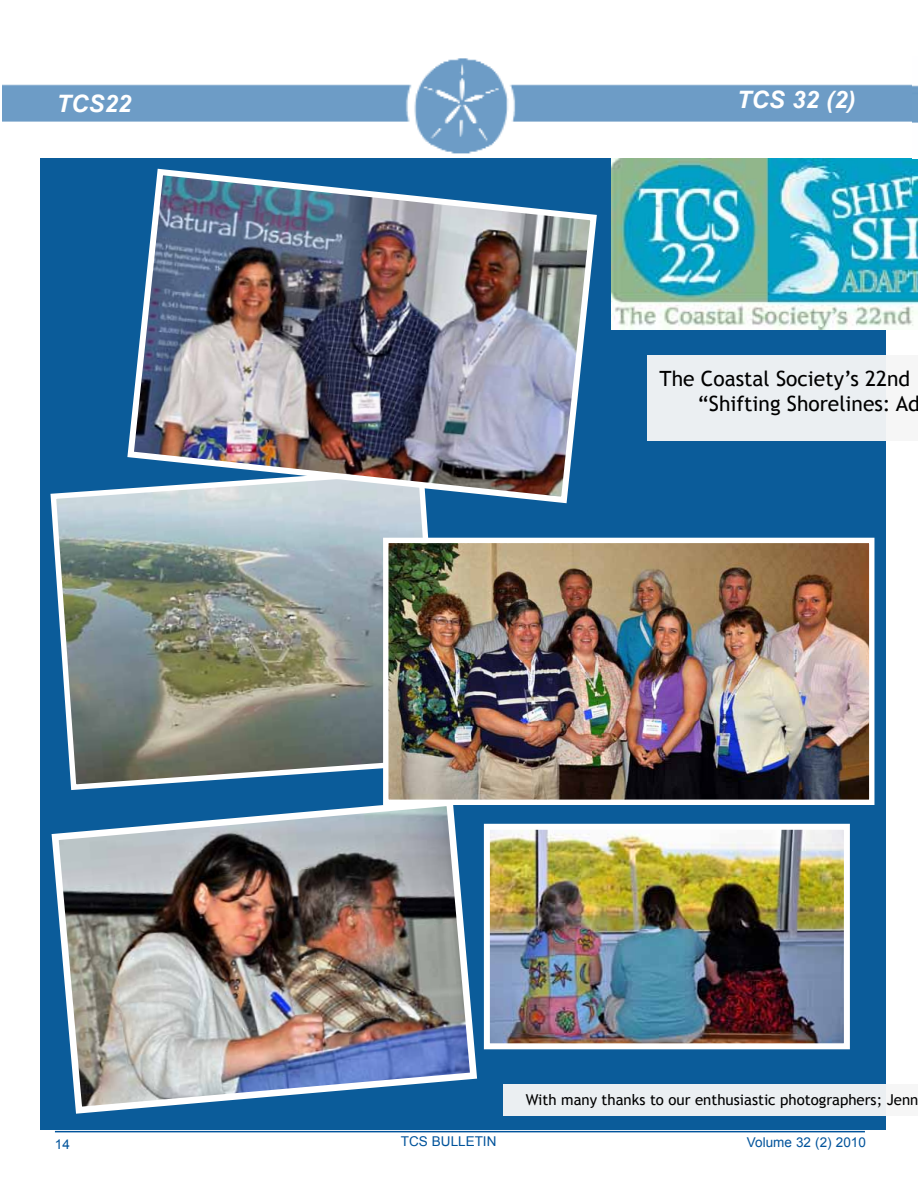
<style>
.page{position:relative;width:918px;height:1188px;background:#fff}
.page>*{position:absolute;margin:0;border:0;box-sizing:border-box;transform-origin:0 0}
.t1{font:italic 700 24px "Arial";color:#fff}
.t2{font:21px/25.2px "Trebuchet MS";color:#000}
.t3{font:15px "Trebuchet MS";color:#000}
.t4{font:13.5px "Arial";color:#00539b}
</style>
<div class="page">
<div style="left:40px;top:154px;width:846px;height:975px;background:#0b5c9a"></div>
<div style="left:3px;top:56px;width:915px;height:102px;background:#fff"></div>
<img style="left:3px;top:58px;width:910px;height:96px">
<img style="left:611px;top:158px;width:307px;height:172px">
<hr style="left:55px;top:1131px;width:810px;height:1px;background:#00539b">
<div style="left:913px;top:56px;width:5px;height:103px;background:#fff"></div>
<img style="left:913px;top:85px;width:5px;height:38px">
<div style="left:647px;top:355px;width:271px;height:85px;background:#ebeff2"></div>
<img style="left:491px;top:831px;width:352px;height:211px">
<div style="left:484px;top:824px;width:366px;height:225px;border:6px solid #fff"></div>
<img style="left:51px;top:805px;width:426px;height:309px">
<img style="left:50px;top:488px;width:397px;height:302px">
<img style="left:389px;top:544px;width:479px;height:255px">
<div style="left:383px;top:538px;width:491px;height:267px;border:5px solid #fff"></div>
<div style="left:503px;top:1084px;width:415px;height:32px;background:#ebeff2"></div>
<img style="left:124px;top:168px;width:473px;height:339px">
<h1 class="t1" style="left:56px;top:88px;width:76px">TCS22</h1>
<h1 class="t1" style="left:737px;top:84px;width:120px">TCS 32 (2)</h1>
<h2 class="t2" style="left:698px;top:366px;width:224px;text-indent:-38px">The Coastal Society’s 22nd “Shifting Shorelines: Ad</h2>
<p class="t3" style="left:526px;top:1091px;width:394px">With many thanks to our enthusiastic photographers; Jenn</p>
<p class="t4" style="left:55px;top:1136px;width:17px">14</p>
<p class="t4" style="left:401px;top:1133px;width:97px">TCS BULLETIN</p>
<p class="t4" style="left:747px;top:1133px;width:120px">Volume 32 (2) 2010</p>
</div>
